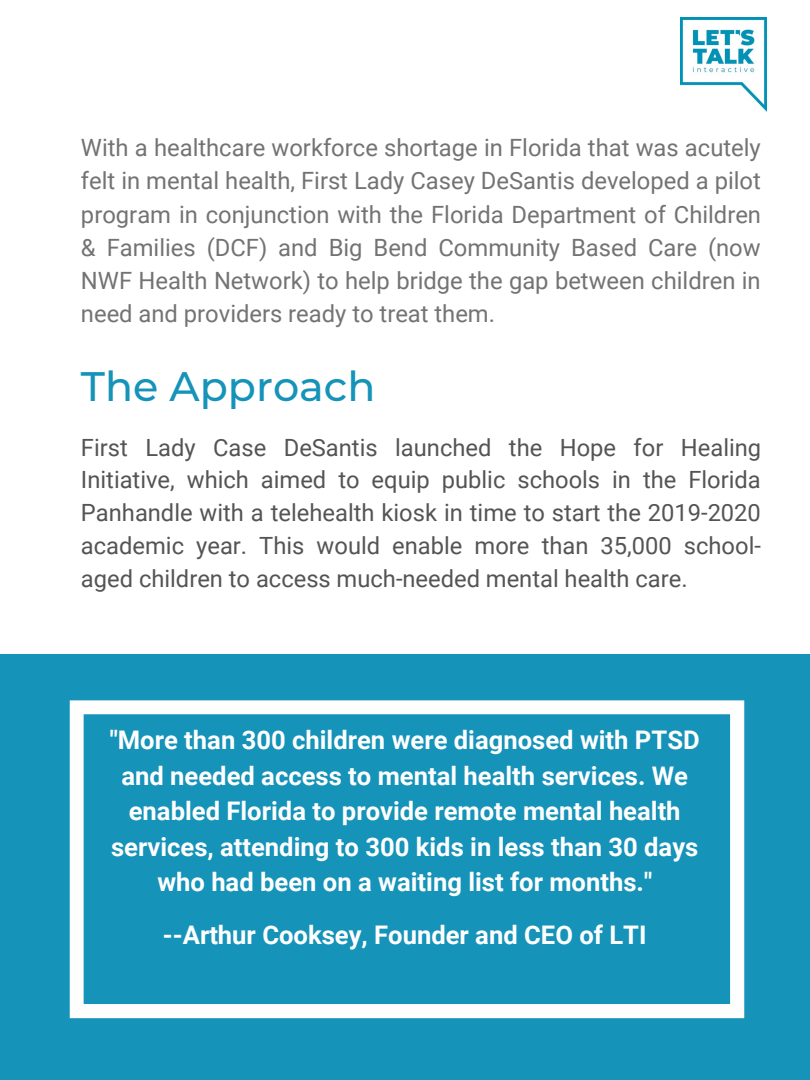
<style>
.page{position:relative;width:810px;height:1080px;background:#fff}
.page>*{position:absolute;margin:0;border:0;box-sizing:border-box;transform-origin:0 0}
.t1{font:500 41.25px "Montserrat";color:#1593b8}
.t2{font:700 25.62px/35.6px "Roboto";color:#fefeff;text-align:center}
.t3{font:23.81px/33.2px "Roboto";color:#737373;text-align:justify}
.t4{font:23.75px/32.8px "Roboto";color:#545454;text-align:justify}
</style>
<div class="page">
<div style="left:0;top:654px;width:810px;height:426px;background:#1593b8"></div>
<svg style="left:70px;top:700px;width:674px;height:318px"></svg>
<img style="left:680px;top:18px;width:86px;height:93px">
<p class="t3" style="left:81px;top:131px;width:682px">With a healthcare workforce shortage in Florida that was acutely felt in mental health, First Lady Casey DeSantis developed a pilot program in conjunction with the Florida Department of Children &amp; Families (DCF) and Big Bend Community Based Care (now NWF Health Network) to help bridge the gap between children in need and providers ready to treat them.</p>
<p class="t1" style="left:81px;top:358px;width:296px">The Approach</p>
<p class="t4" style="left:81px;top:431px;width:682px">First Lady Case DeSantis launched the Hope for Healing Initiative, which aimed to equip public schools in the Florida Panhandle with a telehealth kiosk in time to start the 2019-2020 academic year. This would enable more than 35,000 school&shy;aged children to access much-needed mental health care.</p>
<p class="t2" style="left:110px;top:722px;width:592px">"More than 300 children were diagnosed with PTSD and needed access to mental health services. We enabled Florida to provide remote mental health services, attending to 300 kids in less than 30 days who had been on a waiting list for months."</p>
<p class="t2" style="left:163px;top:917px;width:485px">--Arthur Cooksey, Founder and CEO of LTI</p>
</div>
